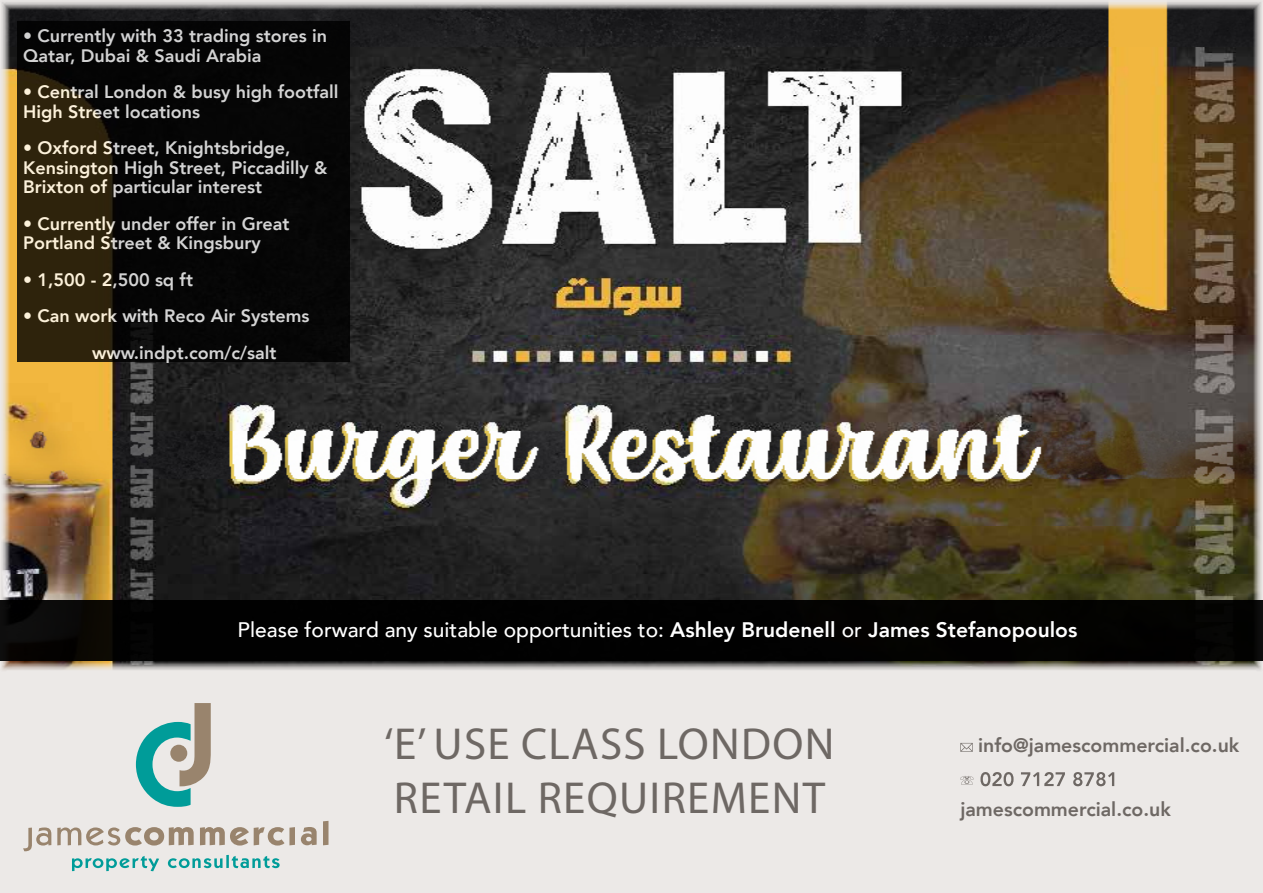
<style>
.page{position:relative;width:1263px;height:893px;background:#ece9e7}
.page>*{position:absolute;margin:0;border:0;box-sizing:border-box;transform-origin:0 0}
.t1{font:45px/54px "Myriad Pro";letter-spacing:.03em;color:#6e6864}
.t2{font:500 21px "Avenir";color:#fff}
.t3{font:800 19.5px "Avenir";color:#6e6864}
.t4{font:800 18px/19.5px "Avenir";color:#fff}
.s1{font-weight:800}
</style>
<div class="page">
<img style="left:0;top:2px;width:1263px;height:668px">
<div style="left:0;top:600px;width:1263px;height:60px;background:#000"></div>
<svg style="left:960px;top:743px;width:13px;height:9px"></svg>
<svg style="left:960px;top:772px;width:154px;height:14px"></svg>
<svg style="left:72px;top:856px;width:87px;height:15px"></svg>
<svg style="left:168px;top:855px;width:112px;height:13px"></svg>
<svg style="left:136px;top:703px;width:75px;height:104px"></svg>
<svg style="left:23px;top:827px;width:28px;height:24px"></svg>
<svg style="left:57px;top:827px;width:137px;height:18px"></svg>
<svg style="left:200px;top:827px;width:95px;height:18px"></svg>
<svg style="left:301px;top:827px;width:16px;height:18px"></svg>
<svg style="left:323px;top:821px;width:5px;height:24px"></svg>
<svg style="left:17px;top:21px;width:333px;height:340px;background:#0e0c07"></svg>
<p class="t4" style="left:23px;top:26px;width:306px">• Currently with 33 trading stores in<br>Qatar, Dubai &amp; Saudi Arabia</p>
<p class="t4" style="left:23px;top:82px;width:317px">• Central London &amp; busy high footfall<br>High Street locations</p>
<p class="t4" style="left:23px;top:138px;width:306px">• Oxford Street, Knightsbridge,<br>Kensington High Street, Piccadilly &amp;<br>Brixton of particular interest</p>
<p class="t4" style="left:23px;top:214px;width:268px">• Currently under offer in Great<br>Portland Street &amp; Kingsbury</p>
<p class="t4" style="left:23px;top:270px;width:171px">• 1,500 - 2,500 sq ft</p>
<p class="t4" style="left:92px;top:298px;width:219px;line-height:36.5px;text-indent:-69px">• Can work with Reco Air Systems www.indpt.com/c/salt</p>
<p class="t2" style="left:238px;top:611px;width:841px">Please forward any suitable opportunities to: <span class="s1">Ashley Brudenell</span> or <span class="s1">James Stefanopoulos</span></p>
<h1 class="t1" style="left:384px;top:717px;width:452px">‘E’ USE CLASS LONDON<br>RETAIL REQUIREMENT</h1>
<p class="t3" style="left:978px;top:730px;width:263px">info@jamescommercial.co.uk</p>
<p class="t3" style="left:960px;top:794px;width:212px">jamescommercial.co.uk</p>
</div>
